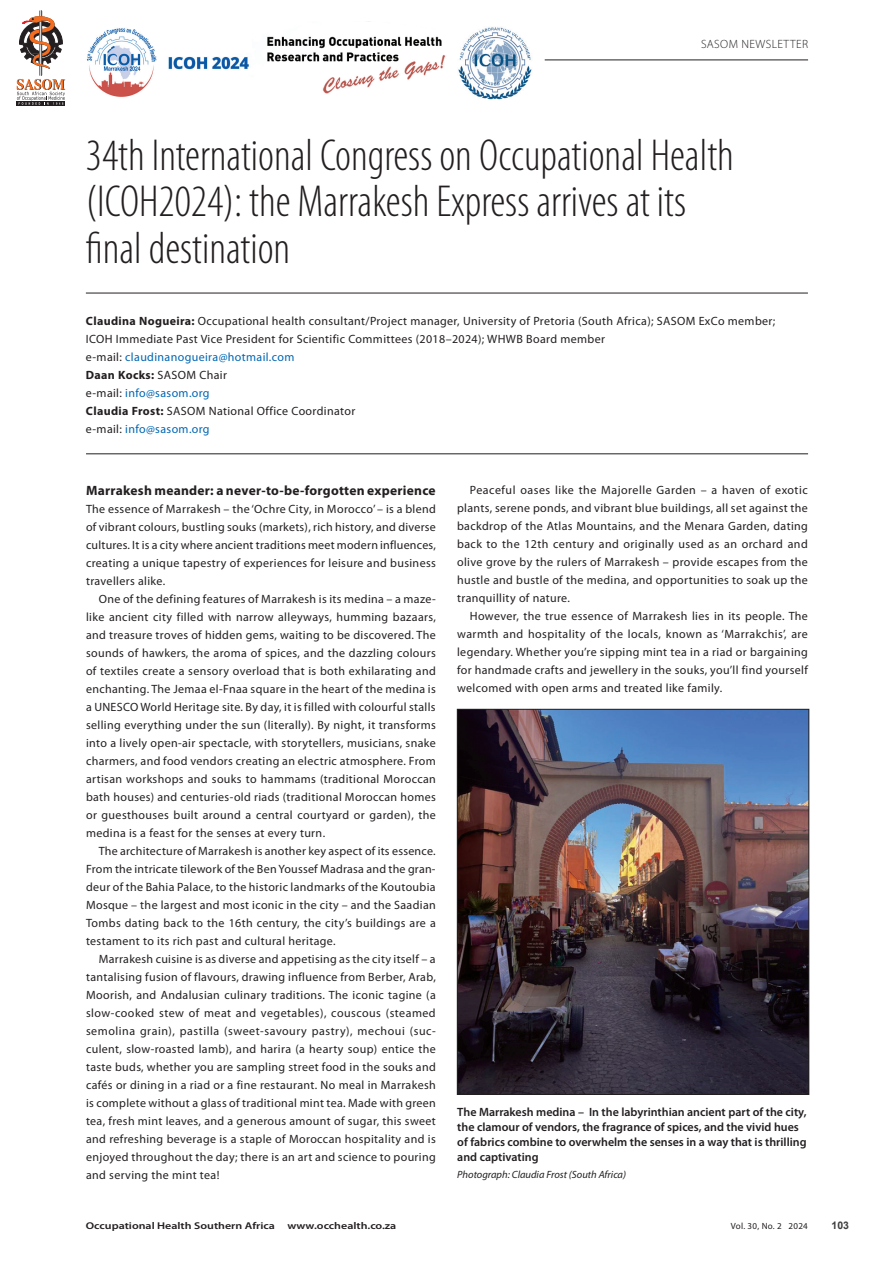
<style>
.page{position:relative;width:893px;height:1263px;background:#fff}
.page>*{position:absolute;margin:0;border:0;box-sizing:border-box;transform-origin:0 0}
.t1{font:300 condensed 45px/46.5px "Myriad Pro";color:#231f20}
.t2{font:700 13.5px "Myriad Pro";letter-spacing:.02em;color:#231f20}
.t3{font:12px/18px "Myriad Pro";letter-spacing:.03em;color:#231f20;text-align:justify}
.t4{font:600 12px/15px "Myriad Pro";color:#231f20}
.t5{font:300 12px "Myriad Pro";letter-spacing:.03em;color:#231f20}
.t6{font:italic 10.5px "Myriad Pro";color:#231f20}
.t7{font:700 10.5px "Arial";color:#3e3e3f}
.t8{font:600 9.9px "Myriad Pro";color:#231f20;scale:1.21 1}
.t9{font:9px "Myriad Pro";letter-spacing:.03em;color:#231f20}
.s1{font-weight:700}
.s2{color:#0166b3}
</style>
<div class="page">
<img style="left:86px;top:28px;width:163px;height:69px">
<img style="left:267px;top:21px;width:179px;height:73px">
<img style="left:458px;top:27px;width:74px;height:73px">
<div style="left:17px;top:101px;width:48px;height:5px;background:#231f20"></div>
<hr style="left:39px;top:10px;width:1px;height:66px;background:#231f20">
<hr style="left:41px;top:10px;width:1px;height:66px;background:#808285">
<hr style="left:42px;top:10px;width:1px;height:66px;background:#231f20">
<svg style="left:19px;top:15px;width:43px;height:54px"></svg>
<svg style="left:17px;top:79px;width:48px;height:26px"></svg>
<hr style="left:545px;top:60px;width:263px;height:1px;background:#231f20">
<hr style="left:86px;top:293px;width:722px;height:1px;background:#231f20">
<hr style="left:86px;top:453px;width:722px;height:1px;background:#231f20">
<img style="left:459px;top:711px;width:348px;height:382px">
<div style="left:457px;top:709px;width:352px;height:386px;border:1px solid #231f20"></div>
<p class="t5" style="left:701px;top:37px;width:109px">SASOM NEWSLETTER</p>
<h1 class="t1" style="left:86px;top:133px;width:650px">34th International Congress on Occupational Health (ICOH2024): the Marrakesh Express arrives at its final destination</h1>
<p class="t3" style="left:86px;top:311px;width:691px;text-align:left"><span class="s1">Claudina Nogueira:</span> Occupational health consultant/Project manager, University of Pretoria (South Africa); SASOM ExCo member; ICOH Immediate Past Vice President for Scientific Committees (2018–2024); WHWB Board member<br>e-mail: <span class="s2">claudinanogueira@hotmail.com<br></span><span class="s1">Daan Kocks:</span> SASOM Chair<br>e-mail: <span class="s2">info@sasom.org<br></span><span class="s1">Claudia Frost:</span> SASOM National Office Coordinator<br>e-mail: <span class="s2">info@sasom.org</span></p>
<p class="t2" style="left:86px;top:481px;width:351px">Marrakesh meander: a never-to-be-forgotten experience</p>
<p class="t3" style="left:86px;top:499px;width:351px">The essence of Marrakesh – the ‘Ochre City, in Morocco’ – is a blend of vibrant colours, bustling souks (markets), rich history, and diverse cultures. It is a city where ancient traditions meet modern influences, creating a unique tapestry of experiences for leisure and business travellers alike.</p>
<p class="t3" style="left:86px;top:589px;width:351px;text-indent:13px">One of the defining features of Marrakesh is its medina – a maze&shy;like ancient city filled with narrow alleyways, humming bazaars, and treasure troves of hidden gems, waiting to be discovered. The sounds of hawkers, the aroma of spices, and the dazzling colours of textiles create a sensory overload that is both exhilarating and enchanting. The Jemaa el-Fnaa square in the heart of the medina is a UNESCO World Heritage site. By day, it is filled with colourful stalls selling everything under the sun (literally). By night, it transforms into a lively open-air spectacle, with storytellers, musicians, snake charmers, and food vendors creating an electric atmosphere. From artisan workshops and souks to hammams (traditional Moroccan bath houses) and centuries-old riads (traditional Moroccan homes or guesthouses built around a central courtyard or garden), the medina is a feast for the senses at every turn.</p>
<p class="t3" style="left:86px;top:841px;width:351px;text-indent:13px">The architecture of Marrakesh is another key aspect of its essence.<br>From the intricate tilework of the Ben Youssef Madrasa and the gran&shy;deur of the Bahia Palace, to the historic landmarks of the Koutoubia Mosque – the largest and most iconic in the city – and the Saadian Tombs dating back to the 16th century, the city’s buildings are a testament to its rich past and cultural heritage.</p>
<p class="t3" style="left:86px;top:949px;width:351px;text-indent:13px">Marrakesh cuisine is as diverse and appetising as the city itself – a tantalising fusion of flavours, drawing influence from Berber, Arab, Moorish, and Andalusian culinary traditions. The iconic tagine (a slow-cooked stew of meat and vegetables), couscous (steamed semolina grain), pastilla (sweet-savoury pastry), mechoui (suc&shy;culent, slow-roasted lamb), and harira (a hearty soup) entice the taste buds, whether you are sampling street food in the souks and cafés or dining in a riad or a fine restaurant. No meal in Marrakesh is complete without a glass of traditional mint tea. Made with green tea, fresh mint leaves, and a generous amount of sugar, this sweet and refreshing beverage is a staple of Moroccan hospitality and is enjoyed throughout the day; there is an art and science to pouring and serving the mint tea!</p>
<p class="t3" style="left:457px;top:480px;width:352px;text-indent:13px">Peaceful oases like the Majorelle Garden – a haven of exotic plants, serene ponds, and vibrant blue buildings, all set against the backdrop of the Atlas Mountains, and the Menara Garden, dating back to the 12th century and originally used as an orchard and olive grove by the rulers of Marrakesh – provide escapes from the hustle and bustle of the medina, and opportunities to soak up the tranquillity of nature.</p>
<p class="t3" style="left:457px;top:606px;width:352px;text-indent:13px">However, the true essence of Marrakesh lies in its people. The warmth and hospitality of the locals, known as ‘Marrakchis’, are legendary. Whether you’re sipping mint tea in a riad or bargaining for handmade crafts and jewellery in the souks, you’ll find yourself welcomed with open arms and treated like family.</p>
<p class="t4" style="left:457px;top:1104px;width:351px">The Marrakesh medina – In the labyrinthian ancient part of the city, the clamour of vendors, the fragrance of spices, and the vivid hues of fabrics combine to overwhelm the senses in a way that is thrilling and captivating</p>
<p class="t6" style="left:457px;top:1168px;width:170px">Photograph: Claudia Frost (South Africa)</p>
<p class="t8" style="left:86px;top:1219px;width:158px">Occupational Health Southern Africa</p>
<p class="t8" style="left:287px;top:1219px;width:92px">www.occhealth.co.za</p>
<p class="t9" style="left:731px;top:1220px;width:79px">Vol. 30, No. 2 2024</p>
<p class="t7" style="left:832px;top:1218px;width:19px">103</p>
</div>
